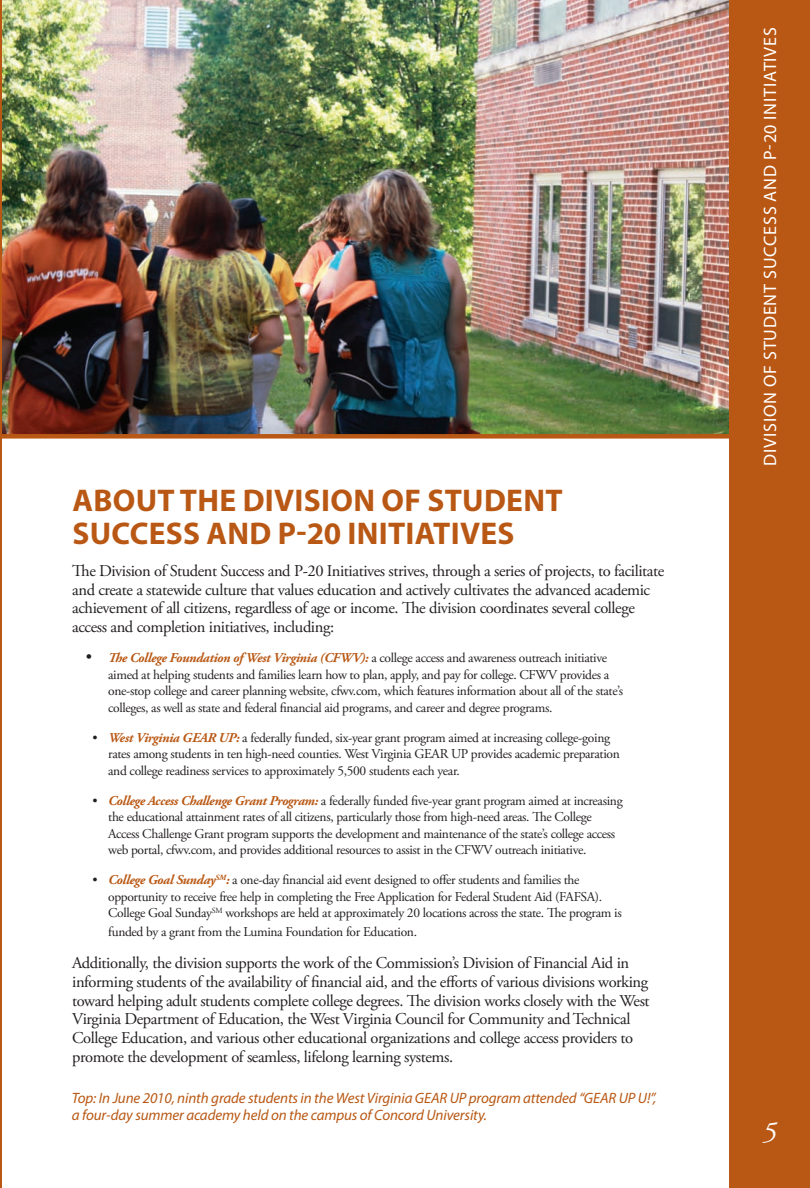
<style>
.page{position:relative;width:810px;height:1188px;background:#fff}
.page>*{position:absolute;margin:0;border:0;box-sizing:border-box;transform-origin:0 0}
.t1{font:700 31.5px/33px "Myriad Pro";letter-spacing:.01em;color:#b95814}
.t2{font:italic 28.5px "Adobe Garamond Pro";color:#fff}
.t3{font:18px "Myriad Pro";letter-spacing:.045em;color:#fff}
.t4{font:16.5px/18.8px "Adobe Garamond Pro";letter-spacing:-.025em;color:#231f20}
.t5{font:italic 15px/16.5px "Myriad Pro";letter-spacing:-.01em;color:#b95814}
.t6{font:13.5px/16.5px "Adobe Garamond Pro";letter-spacing:-.025em;color:#231f20}
.s1{font-size:16.5px}
.s2{font-weight:700;font-style:italic;color:#b95814}
</style>
<div class="page">
<div style="left:729px;top:0;width:81px;height:1188px;background:#b95814"></div>
<img style="left:2px;top:0;width:727px;height:434px">
<div style="left:0;top:434px;width:729px;height:5px;background:#b95814"></div>
<hr style="left:0;top:0;width:2px;height:1188px;background:#b95814">
<h1 class="t1" style="left:73px;top:482px;width:492px">ABOUT THE DIVISION OF STUDENT<br>SUCCESS AND P-20 INITIATIVES</h1>
<p class="t4" style="left:72px;top:562px;width:594px">The Division of Student Success and P-20 Initiatives strives, through a series of projects, to facilitate and create a statewide culture that values education and actively cultivates the advanced academic achievement of all citizens, regardless of age or income. The division coordinates several college access and completion initiatives, including:</p>
<p class="t6" style="left:108px;top:650px;width:516px;text-indent:-23px"><span class="s1">•</span> <span class="s2">The College Foundation of West Virginia (CFWV):</span> a college access and awareness outreach initiative aimed at helping students and families learn how to plan, apply, and pay for college. CFWV provides a one-stop college and career planning website, cfwv.com, which features information about all of the state’s colleges, as well as state and federal financial aid programs, and career and degree programs.</p>
<p class="t6" style="left:108px;top:730px;width:513px;text-indent:-16px">• <span class="s2">West Virginia GEAR UP:</span> a federally funded, six-year grant program aimed at increasing college-going rates among students in ten high-need counties. West Virginia GEAR UP provides academic preparation and college readiness services to approximately 5,500 students each year.</p>
<p class="t6" style="left:108px;top:792px;width:516px;text-indent:-16px">• <span class="s2">College Access Challenge Grant Program:</span> a federally funded five-year grant program aimed at increasing the educational attainment rates of all citizens, particularly those from high-need areas. The College Access Challenge Grant program supports the development and maintenance of the state’s college access web portal, cfwv.com, and provides additional resources to assist in the CFWV outreach initiative.</p>
<p class="t6" style="left:108px;top:872px;width:515px;text-indent:-16px">• <span class="s2">College Goal Sunday</span><sup>SM</sup><span class="s2">:</span> a one-day financial aid event designed to offer students and families the opportunity to receive free help in completing the Free Application for Federal Student Aid (FAFSA).<br>College Goal Sunday<sup>SM</sup> workshops are held at approximately 20 locations across the state. The program is</p>
<p class="t6" style="left:108px;top:924px;width:310px">funded by a grant from the Lumina Foundation for Education.</p>
<p class="t4" style="left:72px;top:954px;width:579px">Additionally, the division supports the work of the Commission’s Division of Financial Aid in informing students of the availability of financial aid, and the efforts of various divisions working toward helping adult students complete college degrees. The division works closely with the West Virginia Department of Education, the West Virginia Council for Community and Technical College Education, and various other educational organizations and college access providers to promote the development of seamless, lifelong learning systems.</p>
<p class="t5" style="left:72px;top:1090px;width:586px">Top: In June 2010, ninth grade students in the West Virginia GEAR UP program attended “GEAR UP U!”, a four-day summer academy held on the campus of Concord University.</p>
<h3 class="t3" style="left:759px;top:466px;width:440px;rotate:-90deg">DIVISION OF STUDENT SUCCESS AND P-20 INITIATIVES</h3>
<h2 class="t2" style="left:762px;top:1115px;width:16px">5</h2>
</div>
